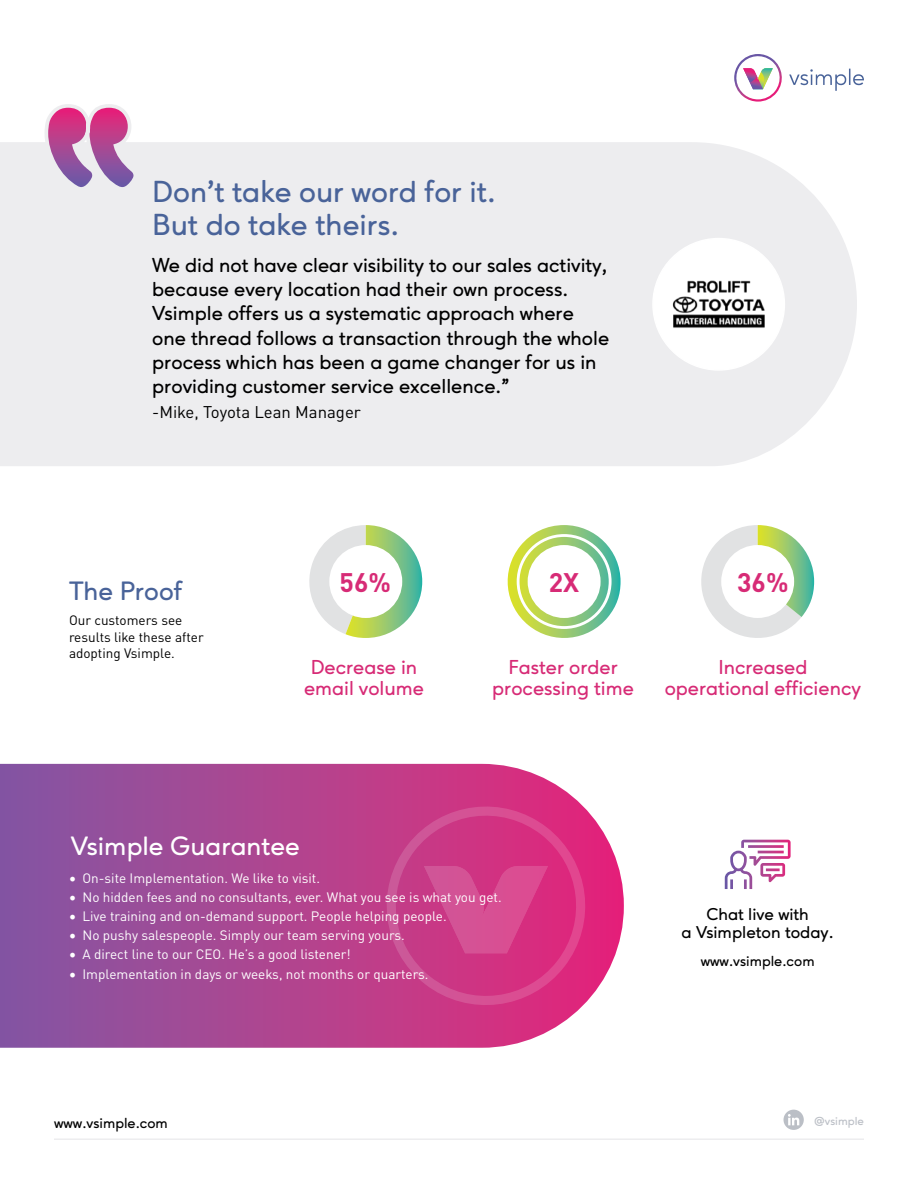
<style>
.page{position:relative;width:918px;height:1188px;background:#fff}
.page>*{position:absolute;margin:0;border:0;box-sizing:border-box;transform-origin:0 0}
.t1{font:700 27.45px/33px "Qartella";color:#496399}
.t2{font:700 26.55px "DINOT";color:#d72b76}
.t3{font:700 24px "Qartella";color:#fff}
.t4{font:700 24px "Qartella";color:#496399}
.t5{font:700 18.3px/24.3px "Qartella";color:#000}
.t6{font:700 18.15px/21.9px "Qartella";color:#d72b76;text-align:center}
.t7{font:16.8px "DINOT";color:#000}
.t8{font:700 15.45px/18.6px "Qartella";color:#000;text-align:center}
.t9{font:13.5px "DINOT";color:#fff}
.t10{font:13.5px/16.2px "DINOT";color:#000}
.t11{font:700 13.2px "Qartella";color:#000}
.t12{font:700 10.5px "Qartella";color:#bbbfc6}
.s1{font-family:"Minion Pro";font-size:18px}
</style>
<div class="page">
<div style="left:0;top:142px;width:857px;height:324px;background:#ededef"></div>
<svg style="left:0;top:764px;width:624px;height:284px;background:#ad5199"></svg>
<svg style="left:387px;top:807px;width:211px;height:198px;background:#d33a87"></svg>
<svg style="left:725px;top:840px;width:66px;height:49px"></svg>
<svg style="left:309px;top:525px;width:113px;height:113px"></svg>
<div style="left:329px;top:545px;width:73px;height:73px;background:#fff;border-radius:50%"></div>
<svg style="left:507px;top:525px;width:114px;height:113px"></svg>
<div style="left:528px;top:545px;width:73px;height:73px;background:#fff;border-radius:50%"></div>
<div style="left:517px;top:534px;width:95px;height:95px;border:3px solid #fff;border-radius:50%"></div>
<svg style="left:701px;top:525px;width:113px;height:113px"></svg>
<div style="left:721px;top:545px;width:73px;height:73px;background:#fff;border-radius:50%"></div>
<svg style="left:734px;top:54px;width:130px;height:48px"></svg>
<hr style="left:54px;top:1138px;width:810px;height:2px;background:#ededef">
<svg style="left:784px;top:1110px;width:20px;height:20px"></svg>
<svg style="left:43px;top:104px;width:96px;height:89px;background:#ce97c0"></svg>
<div style="left:653px;top:239px;width:131px;height:131px;background:#fff;border-radius:50%"></div>
<img style="left:672px;top:280px;width:93px;height:48px">
<h1 class="t1" style="left:152px;top:178px;width:345px">Don’t take our word for it.<br>But do take theirs.</h1>
<p class="t5" style="left:152px;top:255px;width:458px">We did not have clear visibility to our sales activity, because every location had their own process.<br>Vsimple offers us a systematic approach where one thread follows a transaction through the whole process which has been a game changer for us in providing customer service excellence.”</p>
<p class="t7" style="left:152px;top:401px;width:210px">-Mike, Toyota Lean Manager</p>
<h3 class="t4" style="left:69px;top:580px;width:115px">The Proof</h3>
<p class="t10" style="left:69px;top:612px;width:136px">Our customers see results like these after adopting Vsimple.</p>
<h2 class="t2" style="left:340px;top:565px;width:53px">56%</h2>
<h2 class="t2" style="left:549px;top:565px;width:32px">2X</h2>
<h2 class="t2" style="left:737px;top:565px;width:53px">36%</h2>
<h3 class="t6" style="left:304px;top:658px;width:121px">Decrease in email volume</h3>
<h3 class="t6" style="left:492px;top:658px;width:143px">Faster order processing time</h3>
<h3 class="t6" style="left:665px;top:658px;width:198px">Increased operational efficiency</h3>
<h3 class="t3" style="left:71px;top:836px;width:230px">Vsimple Guarantee</h3>
<p class="t9" style="left:69px;top:869px;width:253px"><span class="s1">•</span> On-site Implementation. We like to visit.</p>
<p class="t9" style="left:69px;top:888px;width:434px"><span class="s1">•</span> No hidden fees and no consultants, ever. What you see is what you get.</p>
<p class="t9" style="left:69px;top:908px;width:379px"><span class="s1">•</span> Live training and on-demand support. People helping people.</p>
<p class="t9" style="left:69px;top:927px;width:337px"><span class="s1">•</span> No pushy salespeople. Simply our team serving yours.</p>
<p class="t9" style="left:69px;top:946px;width:283px"><span class="s1">•</span> A direct line to our CEO. He’s a good listener!</p>
<p class="t9" style="left:69px;top:965px;width:361px"><span class="s1">•</span> Implementation in days or weeks, not months or quarters.</p>
<p class="t8" style="left:682px;top:906px;width:154px">Chat live with<br>a Vsimpleton today.</p>
<p class="t11" style="left:701px;top:955px;width:115px">www.vsimple.com</p>
<p class="t11" style="left:54px;top:1117px;width:115px">www.vsimple.com</p>
<p class="t12" style="left:814px;top:1117px;width:51px">@vsimple</p>
</div>
